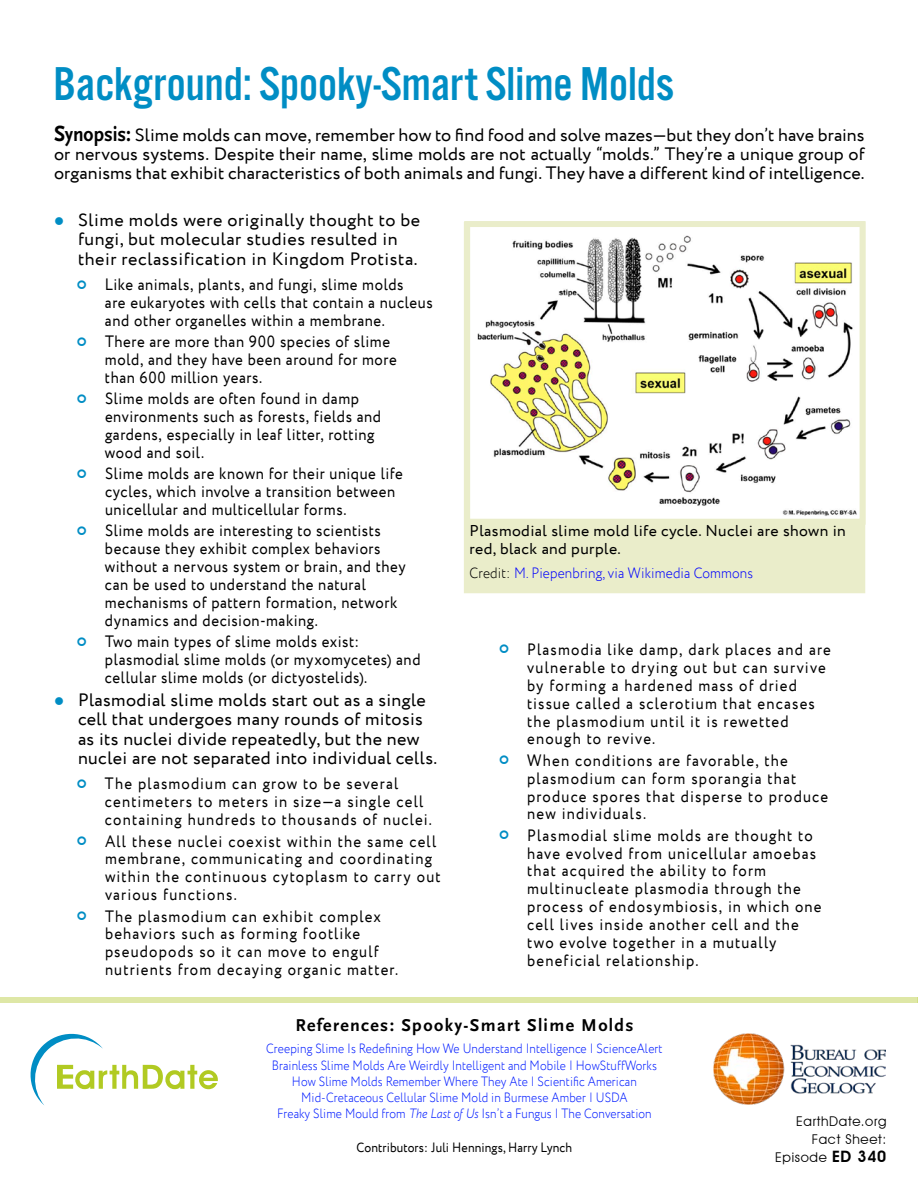
<style>
.page{position:relative;width:918px;height:1188px;background:#fff}
.page>*{position:absolute;margin:0;border:0;box-sizing:border-box;transform-origin:0 0}
.t1{font:49.35px "Alternate Got No 3 D";color:#008dc4}
.t2{font:18px/19.4px "Circe";letter-spacing:.02em;color:#000}
.t3{font:700 18px "Scala Sans Pro";letter-spacing:.075em;color:#000}
.t4{font:16.5px/18px "Circe";letter-spacing:.065em;color:#000;scale:.9 1}
.t5{font:16.5px/18px "Circe";letter-spacing:.04em;color:#000;scale:.9 1}
.t6{font:16.5px/18px "Circe";letter-spacing:.035em;color:#000;scale:.9 1}
.t7{font:15.75px/18px "Circe";letter-spacing:.025em;color:#000}
.t8{font:300 15px "Circe";letter-spacing:.01em;color:#00f;scale:.9 1}
.t9{font:300 13.5px/16.2px "Circe";letter-spacing:.01em;color:#001bff;text-align:center;scale:.87 1}
.t10{font:13.5px "Circe";letter-spacing:.01em;color:#000;scale:.9 1}
.t11{font:13.5px/18px "Avant Garde IT Cby BT";letter-spacing:.05em;color:#000;text-align:right}
.s1{font-family:"Scala Sans Pro";font-weight:700;font-size:22.95px}
.s2{font-family:"Scala Sans Pro";font-weight:700;font-size:21.3px}
.s3{color:#008dc4}
.s4{color:#000}
.s5{font-style:italic}
.s6{font-weight:600;font-size:15.75px}
</style>
<div class="page">
<div style="left:464px;top:528px;width:402px;height:66px;background:#eaedca"></div>
<svg style="left:464px;top:221px;width:402px;height:307px"></svg>
<img style="left:713px;top:1034px;width:173px;height:71px">
<svg style="left:30px;top:1033px;width:188px;height:72px"></svg>
<div style="left:0;top:998px;width:918px;height:5px;background:#dee7a6"></div>
<h1 class="t1" style="left:53px;top:58px;width:622px">Background: Spooky-Smart Slime Molds</h1>
<p class="t2" style="left:54px;top:125px;width:812px;text-align:justify"><span class="s1">S</span><span class="s2">ynopsis:</span> Slime molds can move, remember how to find food and solve mazes—but they don’t have brains or nervous systems. Despite their name, slime molds are not actually “molds.” They’re a unique group of organisms that exhibit characteristics of both animals and fungi. They have a different kind of intelligence.</p>
<p class="t2" style="left:78px;top:211px;width:344px;text-indent:-24px"><span class="s3">●</span> Slime molds were originally thought to be fungi, but molecular studies resulted in their reclassification in Kingdom Protista.</p>
<p class="t5" style="left:105px;top:276px;width:366px">Like animals, plants, and fungi, slime molds<br>are eukaryotes with cells that contain a nucleus and other organelles within a membrane.</p>
<p class="t5" style="left:105px;top:333px;width:326px">There are more than 900 species of slime mold, and they have been around for more than 600 million years.</p>
<p class="t6" style="left:105px;top:390px;width:308px">Slime molds are often found in damp environments such as forests, fields and gardens, especially in leaf litter, rotting wood and soil.</p>
<p class="t6" style="left:105px;top:465px;width:332px">Slime molds are known for their unique life cycles, which involve a transition between unicellular and multicellular forms.</p>
<p class="t5" style="left:105px;top:522px;width:336px">Slime molds are interesting to scientists because they exhibit complex behaviors without a nervous system or brain, and they can be used to understand the natural mechanisms of pattern formation, network dynamics and decision-making.</p>
<p class="t6" style="left:105px;top:633px;width:352px">Two main types of slime molds exist: plasmodial slime molds (or myxomycetes) and cellular slime molds (or dictyostelids).</p>
<p class="t2" style="left:78px;top:691px;width:361px;text-indent:-24px"><span class="s3">●</span> Plasmodial slime molds start out as a single cell that undergoes many rounds of mitosis as its nuclei divide repeatedly, but the new nuclei are not separated into individual cells.</p>
<p class="t4" style="left:105px;top:775px;width:365px">The plasmodium can grow to be several centimeters to meters in size—a single cell containing hundreds to thousands of nuclei.</p>
<p class="t4" style="left:105px;top:832px;width:375px">All these nuclei coexist within the same cell membrane, communicating and coordinating within the continuous cytoplasm to carry out various functions.</p>
<p class="t4" style="left:105px;top:907px;width:327px">The plasmodium can exhibit complex behaviors such as forming footlike pseudopods so it can move to engulf nutrients from decaying organic matter.</p>
<p class="t7" style="left:470px;top:523px;width:378px">Plasmodial slime mold life cycle. Nuclei are shown in red, black and purple.</p>
<p class="t8" style="left:470px;top:563px;width:317px"><span class="s4">Credit:</span> M. Piepenbring, via Wikimedia Commons</p>
<p class="t4" style="left:527px;top:641px;width:339px">Plasmodia like damp, dark places and are vulnerable to drying out but can survive by forming a hardened mass of dried tissue called a sclerotium that encases the plasmodium until it is rewetted enough to revive.</p>
<p class="t4" style="left:527px;top:752px;width:336px">When conditions are favorable, the plasmodium can form sporangia that produce spores that disperse to produce new individuals.</p>
<p class="t4" style="left:527px;top:827px;width:329px">Plasmodial slime molds are thought to have evolved from unicellular amoebas that acquired the ability to form multinucleate plasmodia through the process of endosymbiosis, in which one cell lives inside another cell and the two evolve together in a mutually beneficial relationship.</p>
<p class="t3" style="left:295px;top:1014px;width:340px">References: Spooky-Smart Slime Molds</p>
<p class="t9" style="left:266px;top:1041px;width:457px">Creeping Slime Is Redefining How We Understand Intelligence | ScienceAlert Brainless Slime Molds Are Weirdly Intelligent and Mobile | HowStuffWorks How Slime Molds Remember Where They Ate | Scientific American Mid-Cretaceous Cellular Slime Mold in Burmese Amber | USDA<br>Freaky Slime Mould from <span class="s5">The Last of Us</span> Isn’t a Fungus | The Conversation</p>
<p class="t10" style="left:357px;top:1139px;width:241px">Contributors: Juli Hennings, Harry Lynch</p>
<p class="t11" style="left:775px;top:1113px;width:113px">EarthDate.org<br>Fact Sheet:<br>Episode <span class="s6">ED 340</span></p>
</div>
